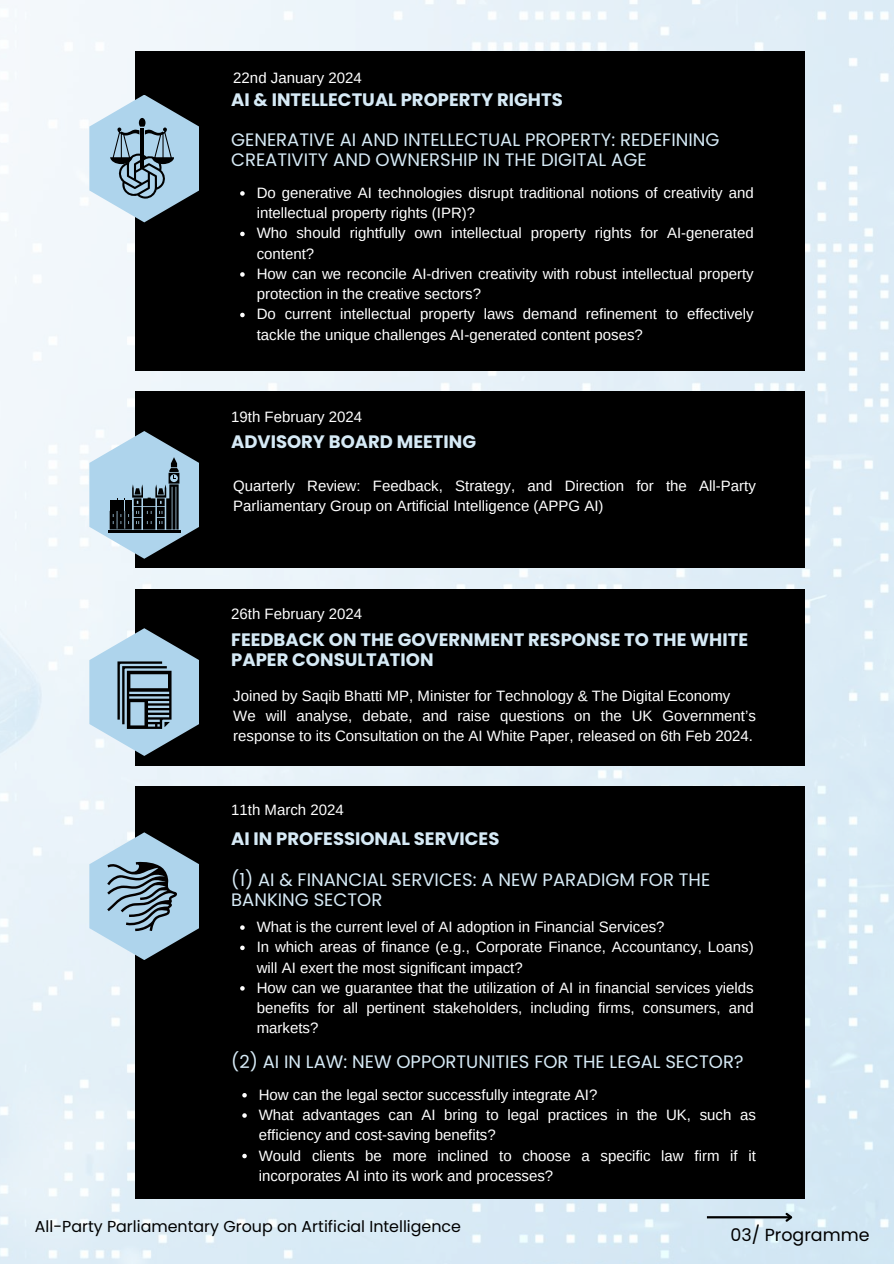
<style>
.page{position:relative;width:894px;height:1264px;background:#fff}
.page>*{position:absolute;margin:0;border:0;box-sizing:border-box;transform-origin:0 0}
.t1{font:18px/20.2px "Poppins";color:#d6eaf6}
.t2{font:700 18px/20.2px "Poppins";color:#d6eaf6}
.t3{font:17.4px "Poppins";color:#000}
.t4{font:15.9px "Poppins";color:#000}
.t5{font:15px/20.2px "Arimo";color:#fff}
</style>
<div class="page">
<img style="left:0;top:0;width:893px;height:1263px">
<div style="left:135px;top:51px;width:669px;height:320px;background:#000"></div>
<div style="left:135px;top:785px;width:669px;height:413px;background:#000"></div>
<div style="left:135px;top:391px;width:669px;height:177px;background:#000"></div>
<svg style="left:89px;top:431px;width:110px;height:127px"></svg>
<svg style="left:89px;top:95px;width:110px;height:127px"></svg>
<svg style="left:89px;top:832px;width:110px;height:128px"></svg>
<hr style="left:706px;top:1216px;width:84px;height:2px;background:#000">
<svg style="left:783px;top:1210px;width:11px;height:13px"></svg>
<div style="left:135px;top:588px;width:669px;height:177px;background:#000"></div>
<svg style="left:89px;top:628px;width:110px;height:128px"></svg>
<svg style="left:240px;top:191px;width:4px;height:5px"></svg>
<svg style="left:240px;top:232px;width:4px;height:4px"></svg>
<svg style="left:240px;top:272px;width:4px;height:5px"></svg>
<svg style="left:240px;top:313px;width:4px;height:4px"></svg>
<svg style="left:240px;top:925px;width:4px;height:4px"></svg>
<svg style="left:240px;top:945px;width:4px;height:5px"></svg>
<svg style="left:240px;top:986px;width:4px;height:4px"></svg>
<svg style="left:242px;top:1093px;width:5px;height:4px"></svg>
<svg style="left:242px;top:1113px;width:5px;height:4px"></svg>
<svg style="left:242px;top:1153px;width:5px;height:5px"></svg>
<p class="t5" style="left:233px;top:68px;width:130px">22nd January 2024</p>
<p class="t2" style="left:231px;top:89px;width:333px">AI &amp; INTELLECTUAL PROPERTY RIGHTS</p>
<p class="t1" style="left:231px;top:130px;width:489px">GENERATIVE AI AND INTELLECTUAL PROPERTY: REDEFINING<br>CREATIVITY AND OWNERSHIP IN THE DIGITAL AGE</p>
<p class="t5" style="left:256px;top:183px;width:498px">Do generative AI technologies disrupt traditional notions of creativity and intellectual property rights (IPR)?<br>Who should rightfully own intellectual property rights for AI-generated content?<br>How can we reconcile AI-driven creativity with robust intellectual property protection in the creative sectors?<br>Do current intellectual property laws demand refinement to effectively tackle the unique challenges AI-generated content poses?</p>
<p class="t5" style="left:231px;top:407px;width:132px">19th February 2024</p>
<p class="t2" style="left:231px;top:432px;width:246px">ADVISORY BOARD MEETING</p>
<p class="t5" style="left:233px;top:475px;width:524px">Quarterly Review: Feedback, Strategy, and Direction for the All-Party<br>Parliamentary Group on Artificial Intelligence (APPG AI)</p>
<p class="t5" style="left:231px;top:604px;width:132px">26th February 2024</p>
<p class="t2" style="left:231px;top:629px;width:518px">FEEDBACK ON THE GOVERNMENT RESPONSE TO THE WHITE<br>PAPER CONSULTATION</p>
<p class="t5" style="left:233px;top:685px;width:524px">Joined by Saqib Bhatti MP, Minister for Technology &amp; The Digital Economy<br>We will analyse, debate, and raise questions on the UK Government’s response to its Consultation on the AI White Paper, released on 6th Feb 2024.</p>
<p class="t5" style="left:231px;top:800px;width:114px">11th March 2024</p>
<p class="t2" style="left:231px;top:829px;width:270px">AI IN PROFESSIONAL SERVICES</p>
<p class="t1" style="left:231px;top:869px;width:480px">(1) AI &amp; FINANCIAL SERVICES: A NEW PARADIGM FOR THE<br>BANKING SECTOR</p>
<p class="t5" style="left:256px;top:916px;width:498px">What is the current level of AI adoption in Financial Services?<br>In which areas of finance (e.g., Corporate Finance, Accountancy, Loans) will AI exert the most significant impact?<br>How can we guarantee that the utilization of AI in financial services yields benefits for all pertinent stakeholders, including firms, consumers, and markets?</p>
<p class="t1" style="left:231px;top:1051px;width:513px">(2) AI IN LAW: NEW OPPORTUNITIES FOR THE LEGAL SECTOR?</p>
<p class="t5" style="left:259px;top:1084px;width:498px">How can the legal sector successfully integrate AI?<br>What advantages can AI bring to legal practices in the UK, such as efficiency and cost-saving benefits?<br>Would clients be more inclined to choose a specific law firm if it incorporates AI into its work and processes?</p>
<p class="t4" style="left:35px;top:1217px;width:427px">All-Party Parliamentary Group on Artificial Intelligence</p>
<p class="t3" style="left:730px;top:1224px;width:140px">03/ Programme</p>
</div>
